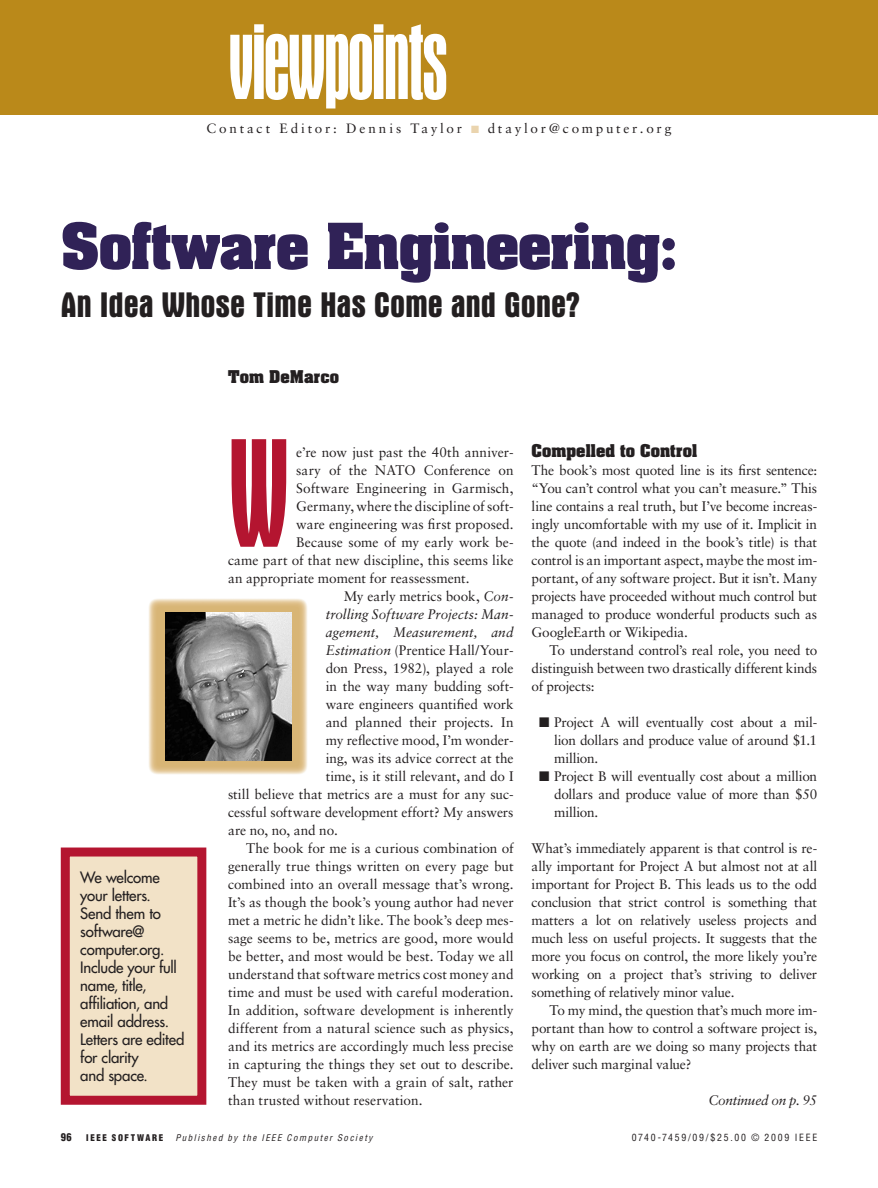
<style>
.page{position:relative;width:878px;height:1188px;background:#fff}
.page>*{position:absolute;margin:0;border:0;box-sizing:border-box;transform-origin:0 0}
.t1{font:condensed 157.5px "Aurora BT";color:#b41530}
.t2{font:condensed 108px "Aurora BT";letter-spacing:-.025em;color:#fff}
.t3{font:700 54px "Aachen Std";letter-spacing:-.02em;color:#302257}
.t4{font:700 condensed 36px "Aurora BT";letter-spacing:-.005em;color:#231f20}
.t5{font:500 15.3px/18px "Futura Std";letter-spacing:-.015em;color:#231f20}
.t6{font:700 15px "Aachen Std";letter-spacing:.005em;color:#231f20}
.t7{font:13.8px/18px "Sabon LT Std";color:#231f20;text-align:justify}
.t8{font:italic 13.8px "Sabon LT Std";letter-spacing:.005em;color:#231f20}
.t9{font:italic 13.8px "Sabon";letter-spacing:-.02em;color:#231f20}
.t10{font:13.5px "Sabon LT Std";letter-spacing:.2em;color:#231f20}
.t11{font:900 condensed 10.5px "Helvetica LT Std";color:#231f20}
.t12{font:condensed 9.75px "Helvetica LT Std";letter-spacing:.18em;color:#231f20}
.t13{font:italic condensed 9px "Helvetica LT Std";letter-spacing:.17em;color:#231f20}
.t14{font:900 condensed 9px "Helvetica LT Std";letter-spacing:.175em;color:#231f20}
.s1{color:#ead4ae}
.s2{font-style:italic}
</style>
<div class="page">
<div style="left:0;top:0;width:878px;height:115px;background:#ba891a"></div>
<img style="left:149px;top:599px;width:158px;height:176px">
<img style="left:165px;top:612px;width:126px;height:148px">
<div style="left:65px;top:852px;width:137px;height:248px;background:#f2e2c7"></div>
<div style="left:61px;top:848px;width:145px;height:257px;border:9px solid #b41530"></div>
<h2 class="t2" style="left:228px;top:6px;width:221px">viewpoints</h2>
<p class="t10" style="left:206px;top:120px;width:466px">Contact Editor: Dennis Taylor <span class="s1">■</span> dtaylor@computer.org</p>
<h3 class="t3" style="left:61px;top:207px;width:618px">Software Engineering:</h3>
<h3 class="t4" style="left:61px;top:284px;width:520px">An Idea Whose Time Has Come and Gone?</h3>
<p class="t5" style="left:80px;top:869px;width:105px">We welcome your letters.<br>Send them to software@ computer.org.<br>Include your full name, title, affiliation, and email address.<br>Letters are edited for clarity<br>and space.</p>
<p class="t6" style="left:228px;top:365px;width:113px">Tom DeMarco</p>
<h1 class="t1" style="left:228px;top:411px;width:63px">W</h1>
<p class="t7" style="left:296px;top:443px;width:219px">e’re now just past the 40th anniver-</p>
<p class="t7" style="left:296px;top:461px;width:219px">sary of the NATO Conference on</p>
<p class="t7" style="left:296px;top:479px;width:219px">Software Engineering in Garmisch,</p>
<p class="t7" style="left:296px;top:497px;width:219px">Germany, where the discipline of soft-</p>
<p class="t7" style="left:296px;top:515px;width:219px">ware engineering was first proposed.</p>
<p class="t7" style="left:296px;top:533px;width:219px">Because some of my early work be-</p>
<p class="t7" style="left:228px;top:551px;width:287px">came part of that new discipline, this seems like</p>
<p class="t7" style="left:228px;top:569px;width:243px">an appropriate moment for reassessment.</p>
<p class="t7" style="left:343px;top:587px;width:171px">My early metrics book, <span class="s2">Con-</span></p>
<p class="t8" style="left:325px;top:606px;width:189px">trolling Software Projects: Man-</p>
<p class="t8" style="left:325px;top:624px;width:189px">agement, Measurement, and</p>
<p class="t7" style="left:325px;top:641px;width:189px"><span class="s2">Estimation</span> (Prentice Hall/Your-</p>
<p class="t7" style="left:325px;top:659px;width:189px">don Press, 1982), played a role</p>
<p class="t7" style="left:325px;top:677px;width:189px">in the way many budding soft-</p>
<p class="t7" style="left:325px;top:695px;width:189px">ware engineers quantified work</p>
<p class="t7" style="left:325px;top:713px;width:189px">and planned their projects. In</p>
<p class="t7" style="left:325px;top:731px;width:189px">my reflective mood, I’m wonder-</p>
<p class="t7" style="left:325px;top:749px;width:189px">ing, was its advice correct at the</p>
<p class="t7" style="left:325px;top:767px;width:189px">time, is it still relevant, and do I</p>
<p class="t7" style="left:228px;top:785px;width:287px">still believe that metrics are a must for any suc-</p>
<p class="t7" style="left:228px;top:803px;width:287px">cessful software development effort? My answers</p>
<p class="t7" style="left:228px;top:821px;width:111px">are no, no, and no.</p>
<p class="t7" style="left:246px;top:839px;width:269px">The book for me is a curious combination of</p>
<p class="t7" style="left:228px;top:857px;width:287px">generally true things written on every page but</p>
<p class="t7" style="left:228px;top:875px;width:287px">combined into an overall message that’s wrong.</p>
<p class="t7" style="left:228px;top:893px;width:287px">It’s as though the book’s young author had never</p>
<p class="t7" style="left:228px;top:911px;width:287px">met a metric he didn’t like. The book’s deep mes-</p>
<p class="t7" style="left:228px;top:929px;width:287px">sage seems to be, metrics are good, more would</p>
<p class="t7" style="left:228px;top:947px;width:287px">be better, and most would be best. Today we all</p>
<p class="t7" style="left:228px;top:965px;width:287px">understand that software metrics cost money and</p>
<p class="t7" style="left:228px;top:983px;width:287px">time and must be used with careful moderation.</p>
<p class="t7" style="left:228px;top:1001px;width:287px">In addition, software development is inherently</p>
<p class="t7" style="left:228px;top:1019px;width:287px">different from a natural science such as physics,</p>
<p class="t7" style="left:228px;top:1037px;width:287px">and its metrics are accordingly much less precise</p>
<p class="t7" style="left:228px;top:1055px;width:287px">in capturing the things they set out to describe.</p>
<p class="t7" style="left:228px;top:1073px;width:287px">They must be taken with a grain of salt, rather</p>
<p class="t7" style="left:228px;top:1091px;width:196px">than trusted without reservation.</p>
<p class="t6" style="left:531px;top:440px;width:167px">Compelled to Control</p>
<p class="t7" style="left:531px;top:461px;width:287px">The book’s most quoted line is its first sentence: “You can’t control what you can’t measure.” This line contains a real truth, but I’ve become increas&shy;ingly uncomfortable with my use of it. Implicit in the quote (and indeed in the book’s title) is that control is an important aspect, maybe the most im&shy;portant, of any software project. But it isn’t. Many projects have proceeded without much control but managed to produce wonderful products such as GoogleEarth or Wikipedia.</p>
<p class="t7" style="left:531px;top:641px;width:287px;text-indent:18px">To understand control’s real role, you need to distinguish between two drastically different kinds of projects:</p>
<p class="t7" style="left:554px;top:713px;width:264px;text-indent:-15px">■ Project A will eventually cost about a mil&shy;lion dollars and produce value of around $1.1 million.</p>
<p class="t7" style="left:554px;top:767px;width:264px;text-indent:-15px">■ Project B will eventually cost about a million dollars and produce value of more than $50 million.</p>
<p class="t7" style="left:531px;top:839px;width:287px">What’s immediately apparent is that control is re&shy;ally important for Project A but almost not at all important for Project B. This leads us to the odd conclusion that strict control is something that matters a lot on relatively useless projects and much less on useful projects. It suggests that the more you focus on control, the more likely you’re working on a project that’s striving to deliver something of relatively minor value.</p>
<p class="t7" style="left:531px;top:1001px;width:287px;text-indent:18px">To my mind, the question that’s much more im&shy;portant than how to control a software project is, why on earth are we doing so many projects that deliver such marginal value?</p>
<p class="t9" style="left:708px;top:1092px;width:110px">Continued on p. 95</p>
<p class="t11" style="left:61px;top:1130px;width:12px">96</p>
<p class="t14" style="left:86px;top:1132px;width:78px">IEEE SOFTWARE</p>
<p class="t13" style="left:175px;top:1132px;width:198px">Published by the IEEE Computer Society</p>
<p class="t12" style="left:631px;top:1131px;width:187px">0740-7459/09/$25.00 © 2009 IEEE</p>
</div>
